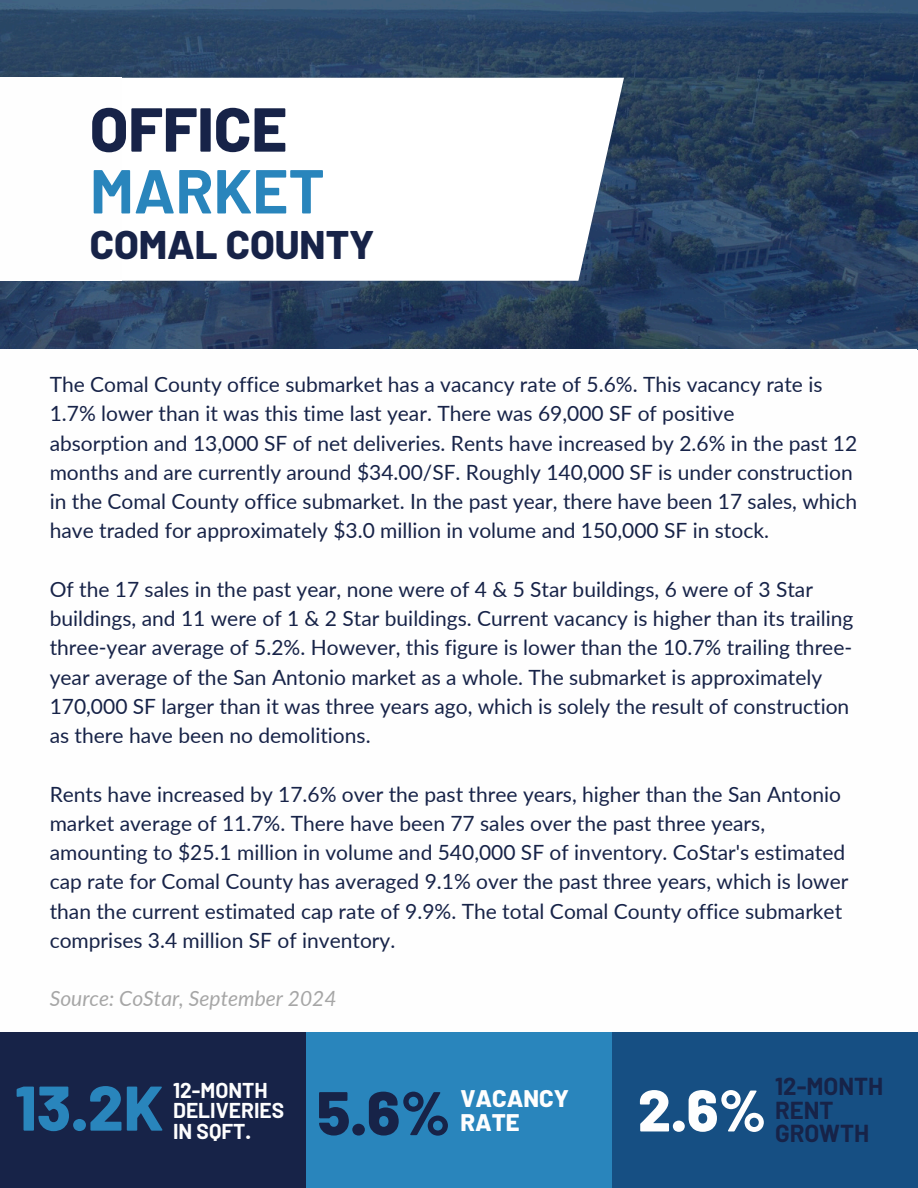
<style>
.page{position:relative;width:918px;height:1188px;background:#fff}
.page>*{position:absolute;margin:0;border:0;box-sizing:border-box;transform-origin:0 0}
.t1{font:800 63px "Barlow";color:#2985bc}
.t2{font:800 61.95px "Barlow";color:#172348}
.t3{font:700 61.95px "Barlow";color:#2985bc}
.t4{font:800 61.5px "Barlow";color:#172348}
.t5{font:800 58.5px "Barlow";color:#fefefe}
.t6{font:800 39.9px "Barlow";color:#172348}
.t7{font:700 24px/23.7px "Barlow";color:#172348}
.t8{font:800 24px/23.7px "Barlow";color:#fefefe}
.t9{font:21px/29.2px "Lato";color:#172348}
.t10{font:italic 21px "Lato";color:#a6a6a6}
.t11{font:700 21px/20.2px "Barlow";color:#fefefe}
</style>
<div class="page">
<img style="left:0;top:0;width:918px;height:350px">
<svg style="left:121px;top:78px;width:503px;height:203px"></svg>
<div style="left:0;top:78px;width:121px;height:203px;background:#fefefe"></div>
<div style="left:0;top:1033px;width:306px;height:155px;background:#172348"></div>
<div style="left:306px;top:1033px;width:306px;height:155px;background:#2985bc"></div>
<div style="left:612px;top:1033px;width:306px;height:155px;background:#164f83"></div>
<h1 class="t2" style="left:90px;top:90px;width:199px">OFFICE</h1>
<h1 class="t3" style="left:90px;top:152px;width:236px">MARKET</h1>
<h2 class="t6" style="left:90px;top:219px;width:286px">COMAL COUNTY</h2>
<h4 class="t9" style="left:50px;top:369px;width:774px">The Comal County office submarket has a vacancy rate of 5.6%. This vacancy rate is<br>1.7% lower than it was this time last year. There was 69,000 SF of positive</h4>
<h1 class="t9" style="left:50px;top:428px;width:809px">absorption and 13,000 SF of net deliveries. Rents have increased by 2.6% in the past 12 months and are currently around $34.00/SF. Roughly 140,000 SF is under construction in the Comal County office submarket. In the past year, there have been 17 sales, which have traded for approximately $3.0 million in volume and 150,000 SF in stock.</h1>
<h3 class="t9" style="left:50px;top:574px;width:805px">Of the 17 sales in the past year, none were of 4 &amp; 5 Star buildings, 6 were of 3 Star buildings, and 11 were of 1 &amp; 2 Star buildings. Current vacancy is higher than its trailing three-year average of 5.2%. However, this figure is lower than the 10.7% trailing three&shy;year average of the San Antonio market as a whole. The submarket is approximately 170,000 SF larger than it was three years ago, which is solely the result of construction as there have been no demolitions.</h3>
<h1 class="t9" style="left:50px;top:779px;width:800px">Rents have increased by 17.6% over the past three years, higher than the San Antonio market average of 11.7%. There have been 77 sales over the past three years, amounting to $25.1 million in volume and 540,000 SF of inventory. CoStar's estimated cap rate for Comal County has averaged 9.1% over the past three years, which is lower than the current estimated cap rate of 9.9%. The total Comal County office submarket comprises 3.4 million SF of inventory.</h1>
<h3 class="t10" style="left:50px;top:986px;width:288px">Source: CoStar, September 2024</h3>
<p class="t1" style="left:15px;top:1068px;width:150px">13.2K</p>
<h1 class="t11" style="left:173px;top:1080px;width:113px">12-MONTH<br>DELIVERIES<br>IN SQFT.</h1>
<p class="t4" style="left:317px;top:1074px;width:135px">5.6%</p>
<p class="t8" style="left:460px;top:1086px;width:110px">VACANCY<br>RATE</p>
<p class="t7" style="left:775px;top:1074px;width:110px">12-MONTH<br>RENT</p>
<p class="t5" style="left:638px;top:1073px;width:130px">2.6%</p>
<p class="t7" style="left:775px;top:1121px;width:96px">GROWTH</p>
</div>
